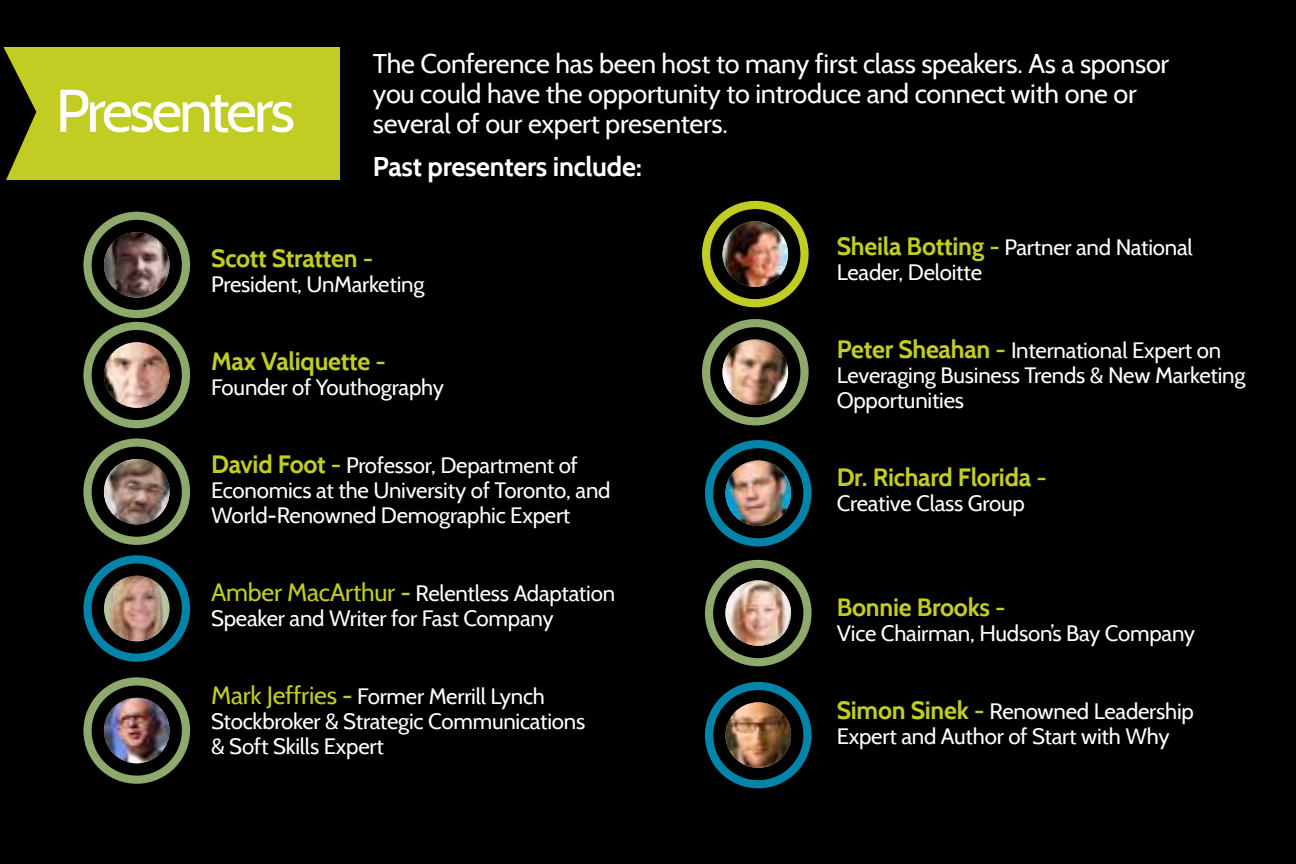
<style>
.page{position:relative;width:1296px;height:864px;background:#000}
.page>*{position:absolute;margin:0;border:0;box-sizing:border-box;transform-origin:0 0}
.t1{font:60px "Cabin";letter-spacing:-.05em;color:#fff}
.t2{font:27px/30px "Cabin";letter-spacing:-.01em;color:#fff}
.t3{font:700 27px "Cabin";letter-spacing:-.01em;color:#fff}
.t4{font:700 24.9px "Cabin";letter-spacing:-.01em;color:#c1cd23}
.t5{font:22.2px/24.9px "Cabin";letter-spacing:-.01em;color:#fff}
.s1{font-weight:700;font-size:24.9px;color:#c1cd23}
.s2{font-size:24.9px;color:#c1cd23}
</style>
<div class="page">
<div style="left:0;top:48px;width:339px;height:132px;background:#c1cd23"></div>
<svg style="left:83px;top:438px;width:107px;height:107px"></svg>
<img style="left:103px;top:459px;width:67px;height:65px">
<svg style="left:83px;top:212px;width:107px;height:216px"></svg>
<img style="left:103px;top:232px;width:67px;height:66px">
<svg style="left:705px;top:440px;width:107px;height:106px"></svg>
<img style="left:725px;top:461px;width:67px;height:65px">
<svg style="left:83px;top:555px;width:107px;height:107px"></svg>
<img style="left:103px;top:576px;width:67px;height:65px">
<svg style="left:705px;top:560px;width:107px;height:106px"></svg>
<img style="left:725px;top:580px;width:67px;height:66px">
<svg style="left:83px;top:677px;width:107px;height:107px"></svg>
<img style="left:103px;top:698px;width:67px;height:65px">
<svg style="left:705px;top:682px;width:107px;height:106px"></svg>
<img style="left:725px;top:702px;width:67px;height:66px">
<svg style="left:702px;top:201px;width:107px;height:106px"></svg>
<img style="left:722px;top:221px;width:67px;height:66px">
<svg style="left:702px;top:319px;width:107px;height:106px"></svg>
<img style="left:722px;top:339px;width:67px;height:66px">
<svg style="left:0;top:47px;width:36px;height:133px"></svg>
<h1 class="t1" style="left:56px;top:74px;width:241px">Presenters</h1>
<p class="t2" style="left:373px;top:48px;width:798px">The Conference has been host to many first class speakers. As a sponsor you could have the opportunity to introduce and connect with one or several of our expert presenters.</p>
<p class="t3" style="left:373px;top:151px;width:271px">Past presenters include:</p>
<p class="t4" style="left:211px;top:244px;width:163px">Scott Stratten -</p>
<p class="t5" style="left:211px;top:272px;width:215px">President, UnMarketing</p>
<p class="t4" style="left:211px;top:347px;width:176px">Max Valiquette -</p>
<p class="t5" style="left:211px;top:375px;width:234px">Founder of Youthography</p>
<p class="t5" style="left:211px;top:453px;width:401px"><span class="s1">David Foot</span> <span class="s2">-</span> Professor, Department of<br>Economics at the University of Toronto, and<br>World-Renowned Demographic Expert</p>
<p class="t5" style="left:211px;top:581px;width:405px"><span class="s2">Amber MacArthur -</span> Relentless Adaptation<br>Speaker and Writer for Fast Company</p>
<p class="t5" style="left:211px;top:684px;width:376px"><span class="s2">Mark Jeffries -</span> Former Merrill Lynch<br>Stockbroker &amp; Strategic Communications &amp; Soft Skills Expert</p>
<p class="t5" style="left:837px;top:234px;width:358px"><span class="s1">Sheila Botting -</span> Partner and National<br>Leader, Deloitte</p>
<p class="t5" style="left:837px;top:337px;width:410px"><span class="s1">Peter Sheahan -</span> International Expert on<br>Leveraging Business Trends &amp; New Marketing<br>Opportunities</p>
<p class="t4" style="left:837px;top:462px;width:212px">Dr. Richard Florida -</p>
<p class="t5" style="left:837px;top:490px;width:190px">Creative Class Group</p>
<p class="t4" style="left:837px;top:592px;width:171px">Bonnie Brooks -</p>
<p class="t5" style="left:837px;top:620px;width:360px">Vice Chairman, Hudson’s Bay Company</p>
<p class="t5" style="left:837px;top:698px;width:359px"><span class="s1">Simon Sinek -</span> Renowned Leadership<br>Expert and Author of Start with Why</p>
</div>
